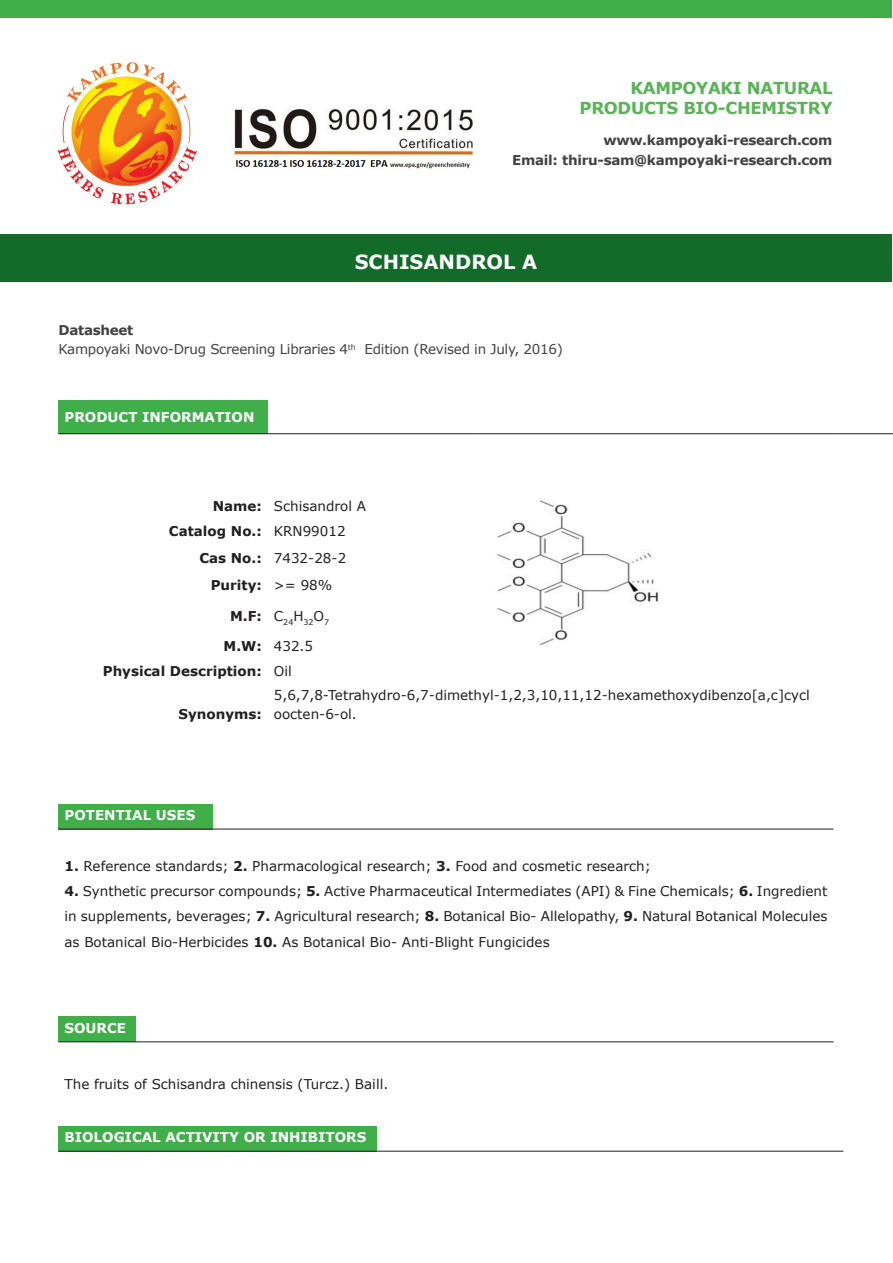
<style>
.page{position:relative;width:893px;height:1263px;background:#fff}
.page>*{position:absolute;margin:0;border:0;box-sizing:border-box;transform-origin:0 0}
.t1{font:700 19.5px "Verdana";color:#fff}
.t2{font:700 16.5px "Verdana";letter-spacing:-.02em;color:#59b457}
.t3{font:13.5px/25.2px "Verdana";color:#231f20}
.t4{font:700 13.5px "Verdana";letter-spacing:-.02em;color:#414243}
.t5{font:700 13.5px "Verdana";color:#fff}
.t6{font:700 13.5px "Verdana";color:#231f20}
.t7{font:13.5px "Verdana";letter-spacing:-.02em;color:#414243}
.t8{font:7.8px "Verdana";color:#231f20}
.s1{font-weight:700}
</style>
<div class="page">
<img style="left:232px;top:108px;width:243px;height:61px">
<img style="left:57px;top:62px;width:140px;height:143px">
<div style="left:0;top:0;width:892px;height:17px;background:#40ae49"></div>
<div style="left:1px;top:235px;width:891px;height:47px;background:#136b29"></div>
<div style="left:58px;top:400px;width:210px;height:34px;background:#40ae49"></div>
<hr style="left:58px;top:433px;width:210px;height:1px;background:#231f20">
<hr style="left:268px;top:433px;width:208px;height:1px;background:#231f20">
<hr style="left:476px;top:433px;width:359px;height:1px;background:#231f20">
<hr style="left:835px;top:433px;width:58px;height:1px;background:#231f20">
<img style="left:497px;top:500px;width:161px;height:146px">
<div style="left:58px;top:804px;width:155px;height:25px;background:#40ae49"></div>
<hr style="left:58px;top:829px;width:155px;height:1px;background:#231f20">
<hr style="left:213px;top:829px;width:620px;height:1px;background:#231f20">
<div style="left:58px;top:1017px;width:78px;height:25px;background:#40ae49"></div>
<hr style="left:58px;top:1041px;width:78px;height:1px;background:#231f20">
<hr style="left:136px;top:1041px;width:697px;height:1px;background:#231f20">
<div style="left:58px;top:1126px;width:319px;height:25px;background:#40ae49"></div>
<hr style="left:58px;top:1151px;width:319px;height:1px;background:#231f20">
<hr style="left:377px;top:1151px;width:466px;height:1px;background:#231f20">
<p class="t2" style="left:631px;top:78px;width:203px">KAMPOYAKI NATURAL</p>
<p class="t2" style="left:580px;top:97px;width:254px">PRODUCTS BIO-CHEMISTRY</p>
<p class="t4" style="left:603px;top:132px;width:231px">www.kampoyaki-research.com</p>
<p class="t4" style="left:512px;top:151px;width:322px">Email: thiru-sam@kampoyaki-research.com</p>
<p class="t1" style="left:355px;top:249px;width:184px">SCHISANDROL A</p>
<p class="t4" style="left:58px;top:321px;width:76px">Datasheet</p>
<p class="t7" style="left:58px;top:341px;width:506px">Kampoyaki Novo-Drug Screening Libraries 4<sup>th</sup> Edition (Revised in July, 2016)</p>
<p class="t5" style="left:64px;top:409px;width:192px">PRODUCT INFORMATION</p>
<p class="t6" style="left:213px;top:497px;width:51px">Name:</p>
<p class="t3" style="left:274px;top:494px;width:94px">Schisandrol A</p>
<p class="t6" style="left:169px;top:522px;width:94px">Catalog No.:</p>
<p class="t3" style="left:274px;top:519px;width:73px">KRN99012</p>
<p class="t6" style="left:199px;top:549px;width:64px">Cas No.:</p>
<p class="t3" style="left:274px;top:545px;width:74px">7432-28-2</p>
<p class="t6" style="left:211px;top:576px;width:53px">Purity:</p>
<p class="t3" style="left:274px;top:572px;width:60px">&gt;= 98%</p>
<p class="t6" style="left:230px;top:607px;width:33px">M.F:</p>
<p class="t8" style="left:274px;top:618px;width:57px"><sup>C</sup>24<sup>H</sup>32<sup>O</sup>7</p>
<p class="t6" style="left:224px;top:638px;width:40px">M.W:</p>
<p class="t3" style="left:274px;top:634px;width:41px">432.5</p>
<p class="t6" style="left:103px;top:662px;width:161px">Physical Description:</p>
<p class="t3" style="left:274px;top:659px;width:20px">Oil</p>
<p class="t6" style="left:178px;top:705px;width:85px">Synonyms:</p>
<p class="t3" style="left:274px;top:685px;width:537px;line-height:19.2px">5,6,7,8-Tetrahydro-6,7-dimethyl-1,2,3,10,11,12-hexamethoxydibenzo[a,c]cycl oocten-6-ol.</p>
<p class="t5" style="left:64px;top:807px;width:132px">POTENTIAL USES</p>
<p class="t3" style="left:64px;top:853px;width:588px"><span class="s1">1.</span> Reference standards; <span class="s1">2.</span> Pharmacological research; <span class="s1">3.</span> Food and cosmetic research;</p>
<p class="t3" style="left:64px;top:879px;width:764px;text-align:justify"><span class="s1">4.</span> Synthetic precursor compounds; <span class="s1">5.</span> Active Pharmaceutical Intermediates (API) &amp; Fine Chemicals; <span class="s1">6.</span> Ingredient in supplements, beverages; <span class="s1">7.</span> Agricultural research; <span class="s1">8.</span> Botanical Bio- Allelopathy, <span class="s1">9.</span> Natural Botanical Molecules as Botanical Bio-Herbicides <span class="s1">10.</span> As Botanical Bio- Anti-Blight Fungicides</p>
<p class="t5" style="left:64px;top:1019px;width:63px">SOURCE</p>
<p class="t3" style="left:64px;top:1071px;width:325px">The fruits of Schisandra chinensis (Turcz.) Baill.</p>
<p class="t5" style="left:64px;top:1129px;width:303px">BIOLOGICAL ACTIVITY OR INHIBITORS</p>
</div>
